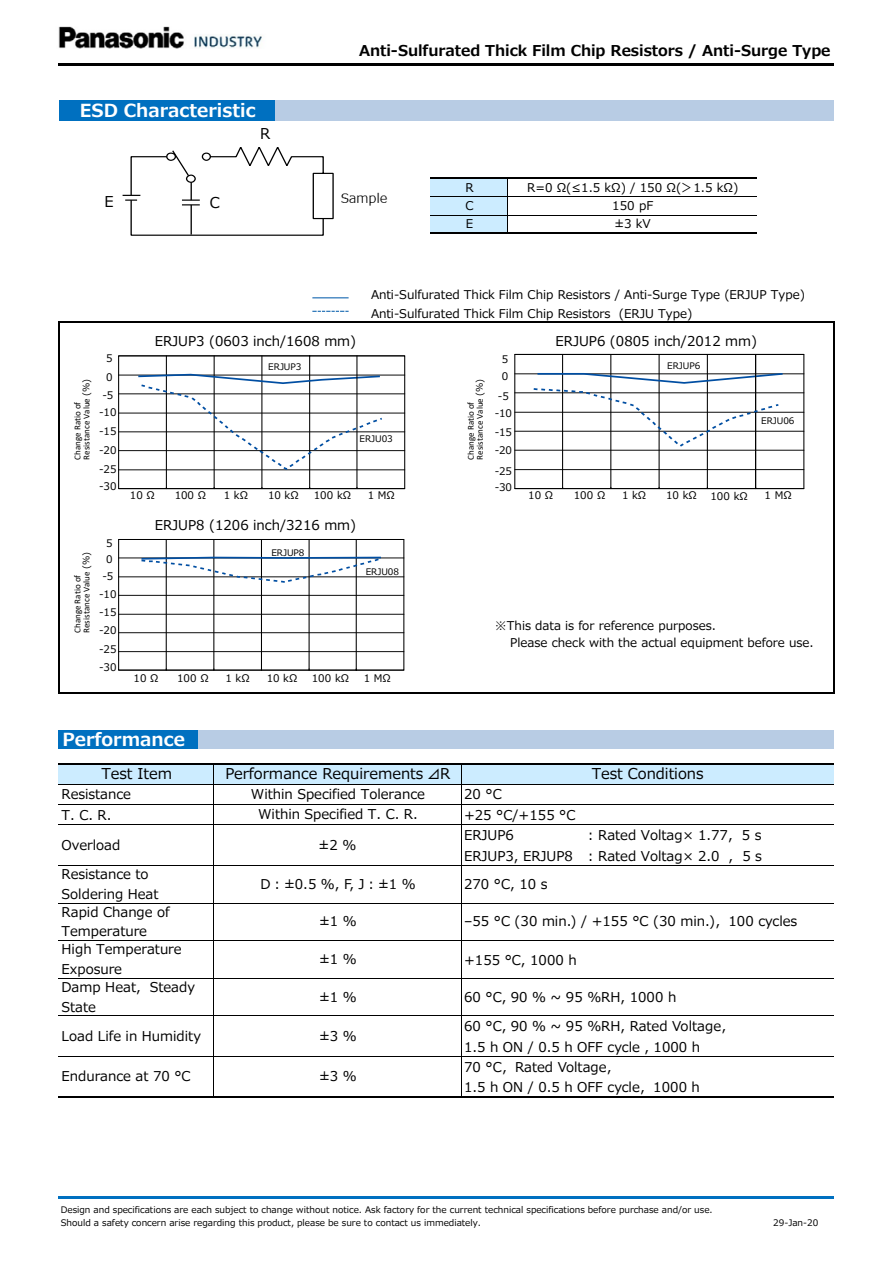
<style>
.page{position:relative;width:893px;height:1263px;background:#fff}
.page>*{position:absolute;margin:0;border:0;box-sizing:border-box;transform-origin:0 0}
.t1{font:700 18px "Meiryo UI";color:#fff}
.t2{font:700 15px "Meiryo UI";letter-spacing:-.005em;color:#000}
.t3{font:15px "Meiryo UI";letter-spacing:-.005em;color:#000}
.t4{font:13.5px/19.6px "Meiryo UI";color:#000}
.t5{font:12px "Meiryo UI";color:#000}
.t6{font:10.5px "Meiryo UI";color:#000}
.t7{font:9px "Meiryo UI";color:#000}
.t8{font:9px "Calibri";letter-spacing:-.005em;color:#000}
.s1{font-family:"Meiryo UI"}
</style>
<div class="page">
<div style="left:59px;top:100px;width:217px;height:21px;background:#0070c0"></div>
<div style="left:275px;top:100px;width:559px;height:21px;background:#b8cce4"></div>
<div style="left:430px;top:178px;width:78px;height:19px;background:#ccecff"></div>
<div style="left:430px;top:197px;width:78px;height:18px;background:#ccecff"></div>
<div style="left:430px;top:215px;width:78px;height:19px;background:#ccecff"></div>
<div style="left:59px;top:730px;width:139px;height:18px;background:#0070c0"></div>
<div style="left:198px;top:730px;width:636px;height:18px;background:#b8cce4"></div>
<div style="left:59px;top:764px;width:775px;height:20px;background:#ccecff"></div>
<hr style="left:508px;top:179px;width:1px;height:54px;background:#000">
<hr style="left:58px;top:321px;width:1px;height:373px;background:#000">
<hr style="left:833px;top:323px;width:1px;height:371px;background:#000">
<hr style="left:213px;top:764px;width:1px;height:332px;background:#000">
<hr style="left:461px;top:764px;width:1px;height:332px;background:#000">
<hr style="left:59px;top:63px;width:775px;height:3px;background:#000">
<hr style="left:430px;top:178px;width:327px;height:1px;background:#000">
<hr style="left:430px;top:197px;width:327px;height:1px;background:#000">
<hr style="left:430px;top:215px;width:327px;height:1px;background:#000">
<hr style="left:430px;top:233px;width:327px;height:1px;background:#000">
<hr style="left:59px;top:321px;width:775px;height:2px;background:#000">
<hr style="left:59px;top:692px;width:775px;height:2px;background:#000">
<hr style="left:59px;top:763px;width:775px;height:1px;background:#000">
<hr style="left:59px;top:784px;width:775px;height:1px;background:#000">
<hr style="left:59px;top:804px;width:775px;height:1px;background:#000">
<hr style="left:59px;top:825px;width:775px;height:1px;background:#000">
<hr style="left:59px;top:865px;width:775px;height:1px;background:#000">
<hr style="left:59px;top:903px;width:775px;height:1px;background:#000">
<hr style="left:59px;top:941px;width:775px;height:1px;background:#000">
<hr style="left:59px;top:978px;width:775px;height:1px;background:#000">
<hr style="left:59px;top:1016px;width:775px;height:1px;background:#000">
<hr style="left:59px;top:1056px;width:775px;height:1px;background:#000">
<hr style="left:59px;top:1096px;width:775px;height:2px;background:#000">
<hr style="left:59px;top:1196px;width:775px;height:2px;background:#0070c0">
<img style="left:312px;top:297px;width:37px;height:15px">
<svg style="left:123px;top:147px;width:211px;height:89px"></svg>
<svg style="left:118px;top:355px;width:288px;height:134px"></svg>
<svg style="left:514px;top:354px;width:291px;height:135px"></svg>
<svg style="left:118px;top:539px;width:287px;height:132px"></svg>
<img style="left:330px;top:183px;width:58px;height:24px">
<img style="left:58px;top:26px;width:204px;height:23px">
<p class="t1" style="left:80px;top:98px;width:177px">ESD Characteristic</p>
<p class="t3" style="left:105px;top:191px;width:11px">E</p>
<p class="t3" style="left:210px;top:192px;width:12px">C</p>
<p class="t3" style="left:260px;top:123px;width:12px">R</p>
<p class="t2" style="left:359px;top:40px;width:473px">Anti-Sulfurated Thick Film Chip Resistors / Anti-Surge Type</p>
<p class="t5" style="left:465px;top:179px;width:10px">R</p>
<p class="t5" style="left:527px;top:179px;width:213px">R=0 Ω(≤1.5 kΩ) / 150 Ω(＞1.5 kΩ)</p>
<p class="t5" style="left:465px;top:197px;width:10px">C</p>
<p class="t5" style="left:612px;top:197px;width:43px">150 pF</p>
<p class="t5" style="left:466px;top:216px;width:9px">E</p>
<p class="t5" style="left:615px;top:216px;width:38px">±3 kV</p>
<p class="t5" style="left:371px;top:286px;width:436px">Anti-Sulfurated Thick Film Chip Resistors / Anti-Surge Type (ERJUP Type)</p>
<p class="t5" style="left:371px;top:305px;width:323px">Anti-Sulfurated Thick Film Chip Resistors (ERJU Type)</p>
<p class="t8" style="left:80px;top:460px;width:82px;rotate:-90deg">Resistance Value <span class="s1">(%)</span></p>
<p class="t8" style="left:71px;top:460px;width:59px;rotate:-90deg">Change Ratio of</p>
<p class="t6" style="left:106px;top:351px;width:8px">5</p>
<p class="t6" style="left:106px;top:370px;width:8px">0</p>
<p class="t6" style="left:102px;top:388px;width:12px">-5</p>
<p class="t6" style="left:99px;top:405px;width:19px">-10</p>
<p class="t6" style="left:99px;top:424px;width:19px">-15</p>
<p class="t6" style="left:99px;top:443px;width:19px">-20</p>
<p class="t6" style="left:99px;top:462px;width:19px">-25</p>
<p class="t6" style="left:99px;top:478px;width:19px">-30</p>
<p class="t8" style="left:80px;top:633px;width:82px;rotate:-90deg">Resistance Value <span class="s1">(%)</span></p>
<p class="t8" style="left:71px;top:633px;width:59px;rotate:-90deg">Change Ratio of</p>
<p class="t6" style="left:106px;top:535px;width:8px">5</p>
<p class="t6" style="left:106px;top:552px;width:8px">0</p>
<p class="t6" style="left:102px;top:569px;width:12px">-5</p>
<p class="t6" style="left:99px;top:587px;width:19px">-10</p>
<p class="t6" style="left:99px;top:605px;width:19px">-15</p>
<p class="t6" style="left:99px;top:623px;width:19px">-20</p>
<p class="t6" style="left:99px;top:642px;width:19px">-25</p>
<p class="t6" style="left:99px;top:660px;width:19px">-30</p>
<p class="t4" style="left:155px;top:332px;width:203px">ERJUP3 (0603 inch/1608 mm)</p>
<p class="t7" style="left:268px;top:360px;width:35px">ERJUP3</p>
<p class="t7" style="left:360px;top:433px;width:35px">ERJU03</p>
<p class="t6" style="left:130px;top:488px;width:26px">10 Ω</p>
<p class="t6" style="left:175px;top:488px;width:33px">100 Ω</p>
<p class="t6" style="left:224px;top:488px;width:26px">1 kΩ</p>
<p class="t6" style="left:268px;top:488px;width:32px">10 kΩ</p>
<p class="t6" style="left:314px;top:488px;width:39px">100 kΩ</p>
<p class="t6" style="left:368px;top:488px;width:29px">1 MΩ</p>
<p class="t4" style="left:155px;top:516px;width:203px">ERJUP8 (1206 inch/3216 mm)</p>
<p class="t7" style="left:271px;top:546px;width:35px">ERJUP8</p>
<p class="t7" style="left:366px;top:565px;width:35px">ERJU08</p>
<p class="t6" style="left:134px;top:670px;width:26px">10 Ω</p>
<p class="t6" style="left:177px;top:670px;width:33px">100 Ω</p>
<p class="t6" style="left:226px;top:670px;width:26px">1 kΩ</p>
<p class="t6" style="left:267px;top:670px;width:32px">10 kΩ</p>
<p class="t6" style="left:364px;top:670px;width:29px">1 MΩ</p>
<p class="t6" style="left:312px;top:670px;width:39px">100 kΩ</p>
<p class="t8" style="left:474px;top:460px;width:82px;rotate:-90deg">Resistance Value <span class="s1">(%)</span></p>
<p class="t8" style="left:465px;top:460px;width:59px;rotate:-90deg">Change Ratio of</p>
<p class="t6" style="left:502px;top:352px;width:8px">5</p>
<p class="t6" style="left:502px;top:369px;width:8px">0</p>
<p class="t6" style="left:498px;top:389px;width:12px">-5</p>
<p class="t6" style="left:495px;top:406px;width:19px">-10</p>
<p class="t6" style="left:495px;top:424px;width:19px">-15</p>
<p class="t6" style="left:495px;top:443px;width:19px">-20</p>
<p class="t6" style="left:495px;top:463px;width:19px">-25</p>
<p class="t6" style="left:495px;top:479px;width:19px">-30</p>
<p class="t4" style="left:556px;top:332px;width:203px">ERJUP6 (0805 inch/2012 mm)</p>
<p class="t7" style="left:667px;top:360px;width:35px">ERJUP6</p>
<p class="t7" style="left:761px;top:414px;width:35px">ERJU06</p>
<p class="t6" style="left:528px;top:488px;width:26px">10 Ω</p>
<p class="t6" style="left:574px;top:488px;width:33px">100 Ω</p>
<p class="t6" style="left:622px;top:488px;width:26px">1 kΩ</p>
<p class="t6" style="left:666px;top:488px;width:32px">10 kΩ</p>
<p class="t6" style="left:710px;top:488px;width:39px">100 kΩ</p>
<p class="t6" style="left:765px;top:488px;width:29px">1 MΩ</p>
<p class="t5" style="left:495px;top:617px;width:223px">※This data is for reference purposes.</p>
<p class="t5" style="left:510px;top:634px;width:305px">Please check with the actual equipment before use.</p>
<p class="t1" style="left:62px;top:727px;width:124px">Performance</p>
<p class="t3" style="left:101px;top:763px;width:72px">Test Item</p>
<p class="t3" style="left:225px;top:763px;width:227px">Performance Requirements ⊿R</p>
<p class="t3" style="left:592px;top:763px;width:113px">Test Conditions</p>
<p class="t4" style="left:251px;top:785px;width:176px">Within Specified Tolerance</p>
<p class="t4" style="left:62px;top:785px;width:71px">Resistance</p>
<p class="t4" style="left:464px;top:785px;width:39px">20 °C</p>
<p class="t4" style="left:62px;top:806px;width:51px">T. C. R.</p>
<p class="t4" style="left:464px;top:806px;width:113px">+25 °C/+155 °C</p>
<p class="t4" style="left:464px;top:826px;width:51px">ERJUP6</p>
<p class="t4" style="left:588px;top:826px;width:175px">: Rated Voltag× 1.77, 5 s</p>
<p class="t4" style="left:464px;top:846px;width:110px">ERJUP3, ERJUP8</p>
<p class="t4" style="left:588px;top:846px;width:176px">: Rated Voltag× 2.0 , 5 s</p>
<p class="t4" style="left:464px;top:875px;width:85px">270 °C, 10 s</p>
<p class="t4" style="left:258px;top:805px;width:161px">Within Specified T. C. R.</p>
<p class="t4" style="left:62px;top:835px;width:60px">Overload</p>
<p class="t4" style="left:319px;top:835px;width:39px">±2 %</p>
<p class="t4" style="left:62px;top:865px;width:99px">Resistance to<br>Soldering Heat</p>
<p class="t4" style="left:62px;top:903px;width:110px">Rapid Change of<br>Temperature</p>
<p class="t4" style="left:62px;top:940px;width:122px">High Temperature<br>Exposure</p>
<p class="t4" style="left:62px;top:978px;width:135px">Damp Heat, Steady<br>State</p>
<p class="t4" style="left:260px;top:875px;width:157px">D：±0.5 %, F, J：±1 %</p>
<p class="t4" style="left:319px;top:912px;width:39px">±1 %</p>
<p class="t4" style="left:464px;top:912px;width:335px">–55 °C (30 min.) / +155 °C (30 min.)，100 cycles</p>
<p class="t4" style="left:319px;top:950px;width:39px">±1 %</p>
<p class="t4" style="left:319px;top:988px;width:39px">±1 %</p>
<p class="t4" style="left:464px;top:951px;width:114px">+155 °C, 1000 h</p>
<p class="t4" style="left:464px;top:988px;width:214px">60 °C, 90 % ~ 95 %RH, 1000 h</p>
<p class="t4" style="left:464px;top:1017px;width:272px">60 °C, 90 % ~ 95 %RH, Rated Voltage，</p>
<p class="t4" style="left:464px;top:1038px;width:238px">1.5 h ON / 0.5 h OFF cycle , 1000 h</p>
<p class="t4" style="left:464px;top:1058px;width:158px">70 °C，Rated Voltage，</p>
<p class="t4" style="left:464px;top:1078px;width:237px">1.5 h ON / 0.5 h OFF cycle，1000 h</p>
<p class="t4" style="left:62px;top:1027px;width:141px">Load Life in Humidity</p>
<p class="t4" style="left:319px;top:1027px;width:39px">±3 %</p>
<p class="t4" style="left:62px;top:1067px;width:131px">Endurance at 70 °C</p>
<p class="t4" style="left:319px;top:1067px;width:39px">±3 %</p>
<p class="t7" style="left:61px;top:1203px;width:653px">Design and specifications are each subject to change without notice. Ask factory for the current technical specifications before purchase and/or use.</p>
<p class="t7" style="left:61px;top:1216px;width:422px">Should a safety concern arise regarding this product, please be sure to contact us immediately.</p>
<p class="t7" style="left:773px;top:1216px;width:47px">29-Jan-20</p>
</div>
